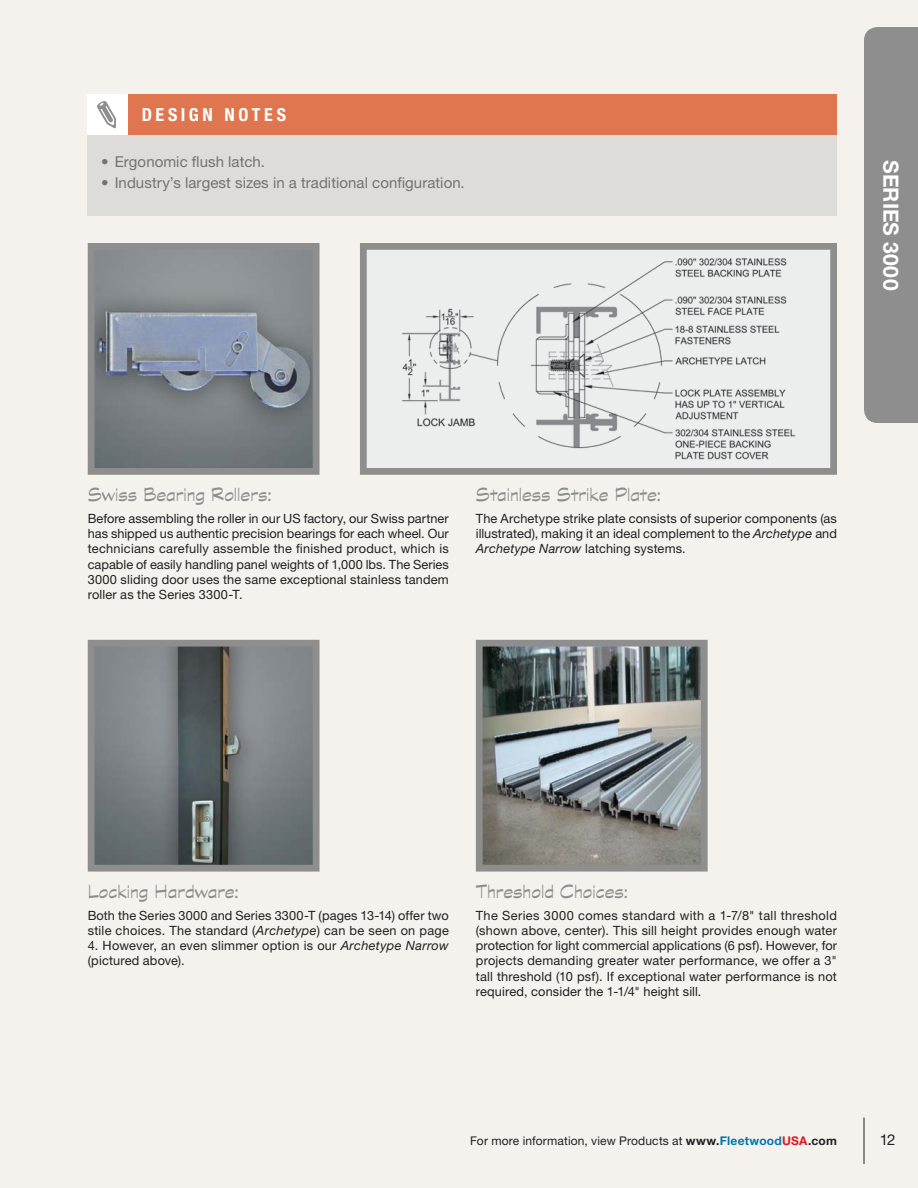
<style>
.page{position:relative;width:918px;height:1188px;background:#f5f1ed}
.page>*{position:absolute;margin:0;border:0;box-sizing:border-box;transform-origin:0 0}
.t1{font:21px "Graphite Std";color:#8e8e8e}
.t2{font:700 21px "Helvetica Neue LT Std";letter-spacing:.01em;color:#fff}
.t3{font:700 condensed 18px "Helvetica Neue LT Std";letter-spacing:.2em;color:#fff}
.t4{font:15px "Helvetica Neue LT Std";letter-spacing:.005em;color:#727272}
.t5{font:15px "Helvetica Neue LT Std";color:#231f20}
.t6{font:12.75px/15.3px "Helvetica Neue LT Std";letter-spacing:.01em;color:#231f20;text-align:justify}
.t7{font:12px "Helvetica Neue LT Std";letter-spacing:.01em;color:#231f20}
.s1{font-style:italic}
.s2{font-weight:700}
.s3{font-weight:700;color:#0078a9}
.s4{font-weight:700;color:#d71920}
</style>
<div class="page">
<hr style="left:864px;top:1117px;width:1px;height:47px;background:#231f20">
<div style="left:360px;top:243px;width:477px;height:232px;background:#eceded;border:7px solid #8e8e8e"></div>
<div style="left:864px;top:27px;width:54px;height:396px;background:#8e8e8e"></div>
<div style="left:88px;top:135px;width:749px;height:81px;background:#dddcd8"></div>
<div style="left:128px;top:94px;width:709px;height:41px;background:#df764f"></div>
<div style="left:88px;top:94px;width:40px;height:41px;background:#fff"></div>
<svg style="left:97px;top:101px;width:19px;height:28px"></svg>
<img style="left:96px;top:251px;width:216px;height:216px">
<div style="left:88px;top:243px;width:232px;height:232px;border:7px solid #8e8e8e"></div>
<img style="left:402px;top:258px;width:393px;height:202px">
<img style="left:96px;top:648px;width:216px;height:216px">
<div style="left:88px;top:640px;width:232px;height:232px;border:7px solid #8e8e8e"></div>
<img style="left:484px;top:648px;width:216px;height:216px">
<div style="left:476px;top:640px;width:232px;height:232px;border:7px solid #8e8e8e"></div>
<h2 class="t3" style="left:142px;top:104px;width:146px">DESIGN NOTES</h2>
<p class="t4" style="left:101px;top:153px;width:165px">• Ergonomic flush latch.</p>
<p class="t4" style="left:101px;top:174px;width:365px">• Industry’s largest sizes in a traditional configuration.</p>
<h1 class="t2" style="left:904px;top:160px;width:132px;rotate:90deg">SERIES 3000</h1>
<h1 class="t1" style="left:88px;top:483px;width:185px">Swiss Bearing Rollers:</h1>
<p class="t6" style="left:88px;top:510px;width:363px">Before assembling the roller in our US factory, our Swiss partner has shipped us authentic precision bearings for each wheel. Our technicians carefully assemble the finished product, which is capable of easily handling panel weights of 1,000 lbs. The Series 3000 sliding door uses the same exceptional stainless tandem roller as the Series 3300-T.</p>
<h1 class="t1" style="left:476px;top:483px;width:186px">Stainless Strike Plate:</h1>
<p class="t6" style="left:476px;top:510px;width:363px">The Archetype strike plate consists of superior components (as illustrated), making it an ideal complement to the <span class="s1">Archetype</span> and <span class="s1">Archetype Narrow</span> latching systems.</p>
<h1 class="t1" style="left:88px;top:880px;width:153px">Locking Hardware:</h1>
<p class="t6" style="left:88px;top:907px;width:363px">Both the Series 3000 and Series 3300-T (pages 13-14) offer two stile choices. The standard (<span class="s1">Archetype</span>) can be seen on page</p>
<p class="t6" style="left:88px;top:938px;width:363px">4. However, an even slimmer option is our <span class="s1">Archetype Narrow </span>(pictured above).</p>
<h1 class="t1" style="left:476px;top:880px;width:154px">Threshold Choices:</h1>
<p class="t6" style="left:476px;top:907px;width:363px">The Series 3000 comes standard with a 1-7/8" tall threshold (shown above, center). This sill height provides enough water protection for light commercial applications (6 psf). However, for projects demanding greater water performance, we offer a 3" tall threshold (10 psf). If exceptional water performance is not required, consider the 1-1/4" height sill.</p>
<p class="t7" style="left:470px;top:1134px;width:368px">For more information, view Products at <span class="s2">www.</span><span class="s3">Fleetwood</span><span class="s4">USA</span><span class="s2">.com</span></p>
<p class="t5" style="left:880px;top:1130px;width:17px">12</p>
</div>
